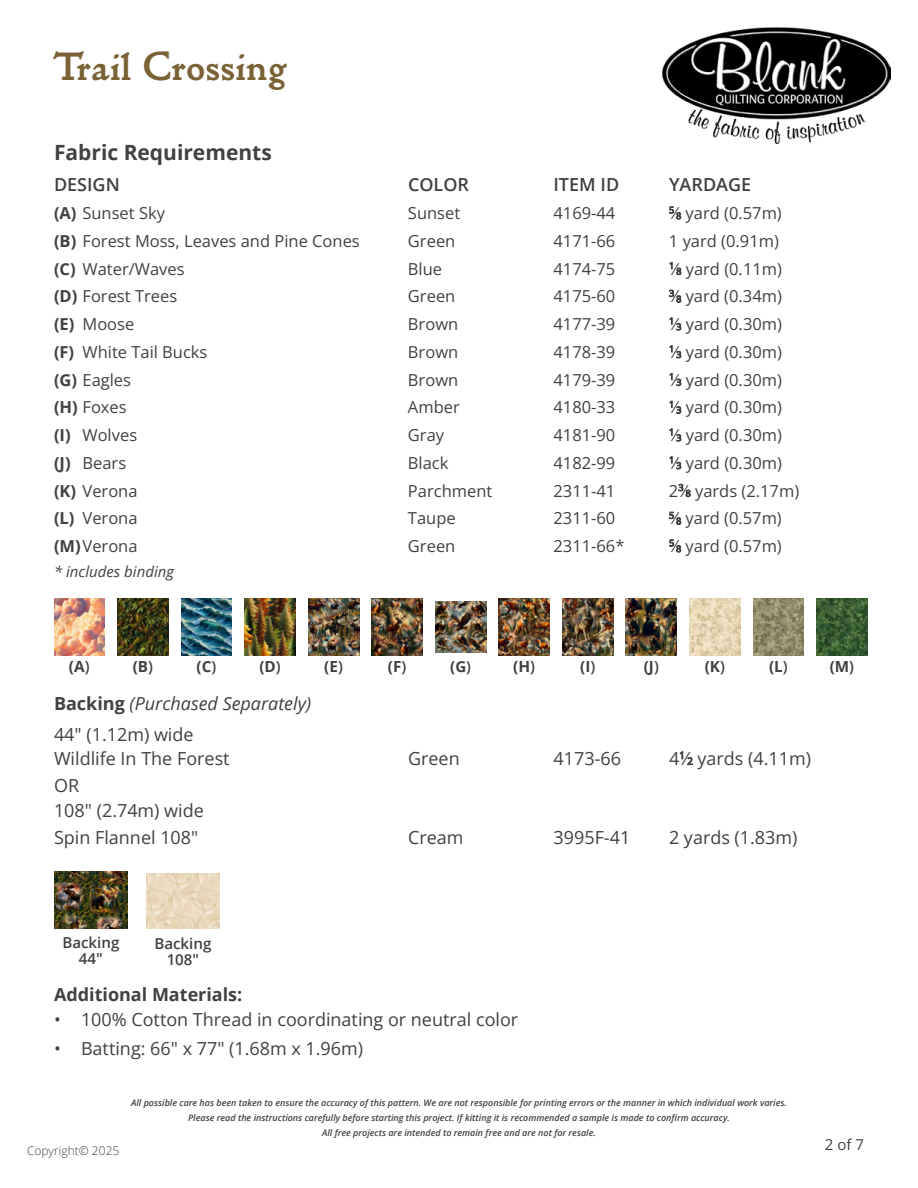
<style>
.page{position:relative;width:918px;height:1188px;background:#fff}
.page>*{position:absolute;margin:0;border:0;box-sizing:border-box;transform-origin:0 0}
.t1{font:700 42px "Golden Type ITC Std";color:#7a6236}
.I-Headers{font:700 21px "Open Sans";color:#414042}
.S-Backing_Info{font:18px/24px "Open Sans";color:#414042}
.I-Subheads{font:italic 18px "Open Sans";color:#414042}
.S-Swatch_List_Headers{font:600 18px "Open Sans";color:#414042}
.I-Subheads-2{font:700 18px "Open Sans";color:#414042}
.t2{font:16.5px "Open Sans";color:#414042}
.t3{font:700 15.45px "Open Sans";color:#414042}
.t4{font:700 15.3px "Open Sans";color:#414042}
.S-Swatches_Letter_Boxes{font:600 15.15px "Open Sans";color:#414042}
.t5{font:700 15.15px "Open Sans";color:#414042}
.I-Body{font:italic 15px "Open Sans";color:#414042}
.t6{font:15px "Open Sans";color:#414042}
.t7{font:300 12px "Open Sans";color:#414042}
.t8{font:italic 600 9px/15px "Open Sans";color:#414042;text-align:center}
.s1{font-weight:700}
.s2{font-size:9.15px}
.s3{font-weight:600}
.s4{font-weight:700;font-style:normal}
.s5{font-size:9.9px}
</style>
<div class="page">
<img style="left:54px;top:599px;width:51px;height:57px">
<img style="left:499px;top:599px;width:51px;height:57px">
<img style="left:118px;top:599px;width:50px;height:57px">
<img style="left:562px;top:599px;width:51px;height:57px">
<img style="left:181px;top:599px;width:51px;height:57px">
<img style="left:626px;top:599px;width:51px;height:57px">
<img style="left:245px;top:599px;width:50px;height:57px">
<img style="left:689px;top:599px;width:51px;height:57px">
<img style="left:308px;top:598px;width:51px;height:57px">
<img style="left:753px;top:598px;width:51px;height:57px">
<img style="left:435px;top:601px;width:51px;height:51px">
<img style="left:372px;top:598px;width:51px;height:57px">
<img style="left:817px;top:598px;width:50px;height:57px">
<img style="left:54px;top:872px;width:74px;height:56px">
<img style="left:146px;top:873px;width:74px;height:55px">
<img style="left:662px;top:27px;width:229px;height:117px">
<h1 class="t1" style="left:54px;top:41px;width:234px">Trail Crossing</h1>
<p class="I-Headers" style="left:54px;top:137px;width:219px">Fabric Requirements</p>
<p class="S-Swatch_List_Headers" style="left:54px;top:172px;width:67px">DESIGN</p>
<p class="S-Swatch_List_Headers" style="left:408px;top:172px;width:63px">COLOR</p>
<p class="S-Swatch_List_Headers" style="left:554px;top:172px;width:67px">ITEM ID</p>
<p class="S-Swatch_List_Headers" style="left:669px;top:172px;width:84px">YARDAGE</p>
<p class="t2" style="left:54px;top:202px;width:113px"><span class="s1">(A)</span> Sunset Sky</p>
<p class="t2" style="left:408px;top:202px;width:54px">Sunset</p>
<p class="t2" style="left:553px;top:202px;width:63px">4169-44</p>
<p class="t2" style="left:669px;top:202px;width:114px"><sup>5</sup>⁄<span class="s2">8</span> yard (0.57m)</p>
<p class="t2" style="left:54px;top:230px;width:307px"><span class="s1">(B)</span> Forest Moss, Leaves and Pine Cones</p>
<p class="t2" style="left:408px;top:230px;width:49px">Green</p>
<p class="t2" style="left:553px;top:230px;width:63px">4171-66</p>
<p class="t2" style="left:669px;top:230px;width:111px">1 yard (0.91m)</p>
<p class="t2" style="left:54px;top:257px;width:132px"><span class="s1">(C)</span> Water/Waves</p>
<p class="t2" style="left:408px;top:257px;width:36px">Blue</p>
<p class="t2" style="left:553px;top:257px;width:63px">4174-75</p>
<p class="t2" style="left:669px;top:257px;width:115px"><sup>1</sup>⁄<span class="s2">8</span> yard (0.11m)</p>
<p class="t2" style="left:54px;top:285px;width:125px"><span class="s1">(D)</span> Forest Trees</p>
<p class="t2" style="left:408px;top:285px;width:49px">Green</p>
<p class="t2" style="left:553px;top:285px;width:63px">4175-60</p>
<p class="t2" style="left:669px;top:285px;width:114px"><sup>3</sup>⁄<span class="s2">8</span> yard (0.34m)</p>
<p class="t2" style="left:54px;top:313px;width:82px"><span class="s1">(E)</span> Moose</p>
<p class="t2" style="left:408px;top:313px;width:52px">Brown</p>
<p class="t2" style="left:553px;top:313px;width:63px">4177-39</p>
<p class="t2" style="left:669px;top:313px;width:115px"><sup>1</sup>⁄<span class="s2">3</span> yard (0.30m)</p>
<p class="t2" style="left:54px;top:341px;width:155px"><span class="s1">(F)</span> White Tail Bucks</p>
<p class="t2" style="left:408px;top:341px;width:52px">Brown</p>
<p class="t2" style="left:553px;top:341px;width:63px">4178-39</p>
<p class="t2" style="left:669px;top:341px;width:115px"><sup>1</sup>⁄<span class="s2">3</span> yard (0.30m)</p>
<p class="t2" style="left:54px;top:368px;width:79px"><span class="s1">(G)</span> Eagles</p>
<p class="t2" style="left:408px;top:368px;width:52px">Brown</p>
<p class="t2" style="left:553px;top:368px;width:63px">4179-39</p>
<p class="t2" style="left:669px;top:368px;width:115px"><sup>1</sup>⁄<span class="s2">3</span> yard (0.30m)</p>
<p class="t2" style="left:54px;top:396px;width:74px"><span class="s1">(H)</span> Foxes</p>
<p class="t2" style="left:408px;top:396px;width:53px">Amber</p>
<p class="t2" style="left:553px;top:396px;width:63px">4180-33</p>
<p class="t2" style="left:669px;top:396px;width:115px"><sup>1</sup>⁄<span class="s2">3</span> yard (0.30m)</p>
<p class="t2" style="left:54px;top:424px;width:85px"><span class="s1">(I)</span> Wolves</p>
<p class="t2" style="left:408px;top:424px;width:38px">Gray</p>
<p class="t2" style="left:553px;top:424px;width:63px">4181-90</p>
<p class="t2" style="left:669px;top:424px;width:115px"><sup>1</sup>⁄<span class="s2">3</span> yard (0.30m)</p>
<p class="t2" style="left:54px;top:452px;width:74px"><span class="s1">(J)</span> Bears</p>
<p class="t2" style="left:408px;top:452px;width:42px">Black</p>
<p class="t2" style="left:553px;top:452px;width:63px">4182-99</p>
<p class="t2" style="left:669px;top:452px;width:115px"><sup>1</sup>⁄<span class="s2">3</span> yard (0.30m)</p>
<p class="t2" style="left:54px;top:479px;width:85px"><span class="s1">(K)</span> Verona</p>
<p class="t2" style="left:408px;top:479px;width:86px">Parchment</p>
<p class="t2" style="left:553px;top:479px;width:63px">2311-41</p>
<p class="t2" style="left:669px;top:479px;width:132px">2<sup>3</sup>⁄<span class="s2">8</span> yards (2.17m)</p>
<p class="t2" style="left:54px;top:507px;width:85px"><span class="s1">(L)</span> Verona</p>
<p class="t2" style="left:408px;top:507px;width:49px">Taupe</p>
<p class="t2" style="left:553px;top:507px;width:63px">2311-60</p>
<p class="t2" style="left:669px;top:507px;width:114px"><sup>5</sup>⁄<span class="s2">8</span> yard (0.57m)</p>
<p class="t2" style="left:54px;top:535px;width:85px"><span class="s1">(M)</span>Verona</p>
<p class="t2" style="left:408px;top:535px;width:49px">Green</p>
<p class="t2" style="left:553px;top:535px;width:73px">2311-66*</p>
<p class="t2" style="left:669px;top:535px;width:114px"><sup>5</sup>⁄<span class="s2">8</span> yard (0.57m)</p>
<p class="I-Body" style="left:54px;top:561px;width:121px">* includes binding</p>
<p class="t3" style="left:69px;top:656px;width:22px">(A<span class="s3">)</span></p>
<p class="t4" style="left:133px;top:656px;width:22px">(B<span class="s3">)</span></p>
<p class="t4" style="left:197px;top:656px;width:21px">(C<span class="s3">)</span></p>
<p class="t4" style="left:259px;top:656px;width:23px">(D<span class="s3">)</span></p>
<p class="t4" style="left:324px;top:655px;width:20px">(E<span class="s3">)</span></p>
<p class="t4" style="left:388px;top:655px;width:20px">(F<span class="s3">)</span></p>
<p class="t5" style="left:450px;top:655px;width:22px">(G<span class="s3">)</span></p>
<p class="t3" style="left:513px;top:656px;width:23px">(H<span class="s3">)</span></p>
<p class="t4" style="left:580px;top:656px;width:17px">(I<span class="s3">)</span></p>
<p class="t4" style="left:644px;top:656px;width:17px">(J<span class="s3">)</span></p>
<p class="t4" style="left:705px;top:656px;width:22px">(K<span class="s3">)</span></p>
<p class="t4" style="left:769px;top:655px;width:20px">(L<span class="s3">)</span></p>
<p class="t4" style="left:830px;top:655px;width:26px">(M<span class="s3">)</span></p>
<p class="I-Subheads" style="left:54px;top:691px;width:259px"><span class="s4">Backing</span> (Purchased Separately)</p>
<p class="S-Backing_Info" style="left:54px;top:722px;width:177px">44" (1.12m) wide<br>Wildlife In The Forest</p>
<p class="S-Backing_Info" style="left:408px;top:746px;width:53px">Green</p>
<p class="S-Backing_Info" style="left:554px;top:746px;width:69px">4173-66</p>
<p class="S-Backing_Info" style="left:669px;top:746px;width:144px">4<sup>1</sup>⁄<span class="s5">2</span> yards (4.11m)</p>
<p class="S-Backing_Info" style="left:54px;top:773px;width:27px">OR</p>
<p class="S-Backing_Info" style="left:54px;top:798px;width:151px">108" (2.74m) wide</p>
<p class="S-Backing_Info" style="left:54px;top:825px;width:146px">Spin Flannel 108"</p>
<p class="S-Backing_Info" style="left:408px;top:825px;width:57px">Cream</p>
<p class="S-Backing_Info" style="left:554px;top:825px;width:78px">3995F-41</p>
<p class="S-Backing_Info" style="left:669px;top:825px;width:130px">2 yards (1.83m)</p>
<p class="S-Swatches_Letter_Boxes" style="left:62px;top:932px;width:59px">Backing</p>
<p class="S-Swatches_Letter_Boxes" style="left:79px;top:948px;width:25px">44"</p>
<p class="I-Subheads-2" style="left:54px;top:982px;width:190px">Additional Materials:</p>
<p class="S-Backing_Info" style="left:54px;top:1007px;width:466px">• 100% Cotton Thread in coordinating or neutral color</p>
<p class="S-Backing_Info" style="left:54px;top:1036px;width:311px">• Batting: 66" x 77" (1.68m x 1.96m)</p>
<p class="S-Swatches_Letter_Boxes" style="left:154px;top:933px;width:59px">Backing</p>
<p class="S-Swatches_Letter_Boxes" style="left:167px;top:949px;width:34px">108"</p>
<p class="t7" style="left:27px;top:1142px;width:94px">Copyright© 2025</p>
<p class="t8" style="left:131px;top:1095px;width:657px">All possible care has been taken to ensure the accuracy of this pattern. We are not responsible for printing errors or the manner in which individual work varies.<br>Please read the instructions carefully before starting this project. If kitting it is recommended a sample is made to confirm accuracy.<br>All free projects are intended to remain free and are not for resale.</p>
<p class="t6" style="left:825px;top:1134px;width:41px">2 of 7</p>
</div>
